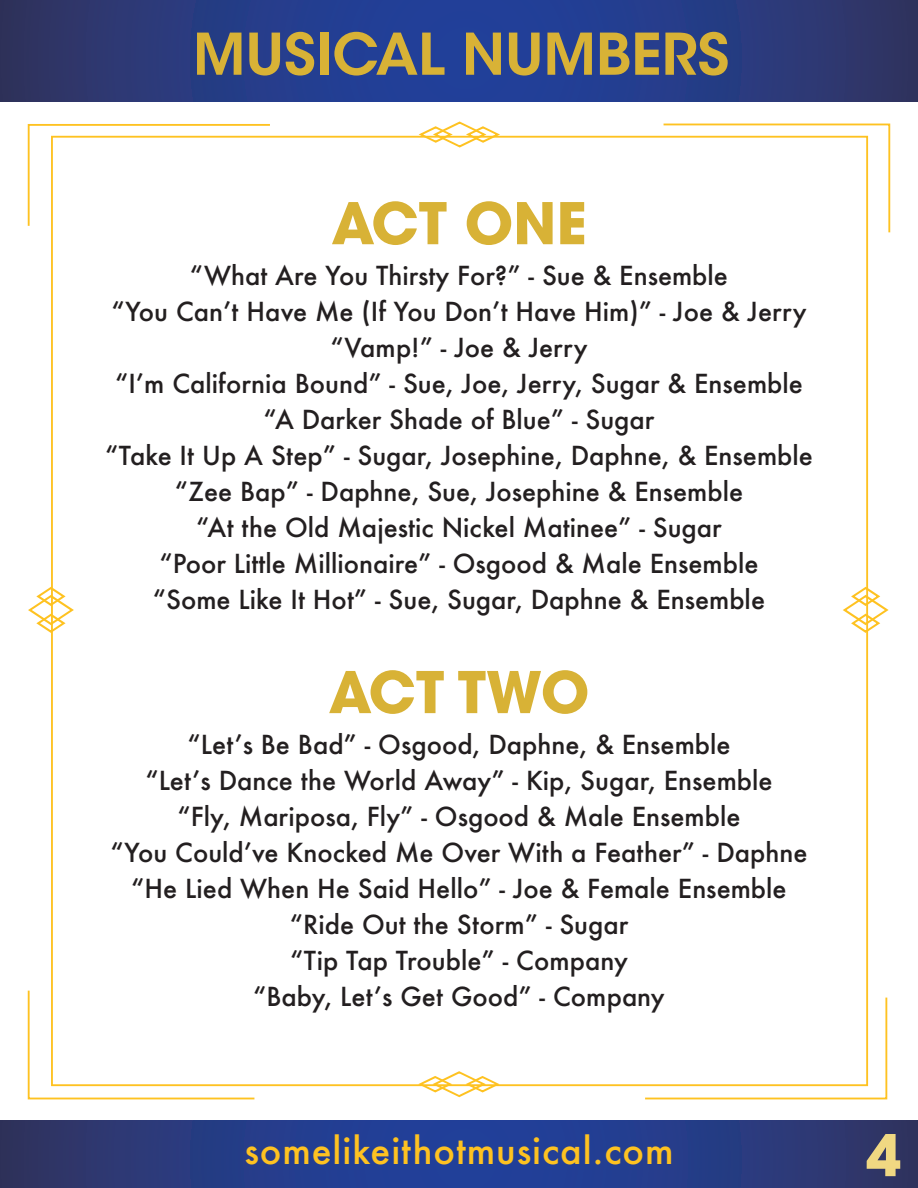
<style>
.page{position:relative;width:918px;height:1188px;background:#fff}
.page>*{position:absolute;margin:0;border:0;box-sizing:border-box;transform-origin:0 0}
.t1{font:600 57px "ITC Avant Garde Std";color:#d8b236}
.t2{font:700 57px "ITC Avant Garde Std";color:#d8b236}
.t3{font:700 57px "ITC Avant Garde Std";color:#f0d882}
.t4{font:500 36px "Futura";letter-spacing:.025em;color:#fec221}
.t5{font:500 25.5px "Futura";color:#231f20}
</style>
<div class="page">
<svg style="left:0;top:1120px;width:918px;height:68px;background:#273b82"></svg>
<svg style="left:0;top:0;width:918px;height:102px;background:#273b82"></svg>
<svg style="left:662px;top:123px;width:229px;height:111px"></svg>
<svg style="left:643px;top:996px;width:245px;height:104px"></svg>
<svg style="left:27px;top:989px;width:229px;height:111px"></svg>
<svg style="left:27px;top:124px;width:245px;height:104px"></svg>
<svg style="left:416px;top:1071px;width:86px;height:27px"></svg>
<svg style="left:416px;top:121px;width:86px;height:27px"></svg>
<svg style="left:28px;top:585px;width:46px;height:50px"></svg>
<svg style="left:843px;top:585px;width:46px;height:50px"></svg>
<p class="t1" style="left:193px;top:18px;width:538px">MUSICAL NUMBERS</p>
<p class="t2" style="left:331px;top:186px;width:257px">ACT ONE</p>
<p class="t5" style="left:190px;top:258px;width:540px">“What Are You Thirsty For?” - Sue &amp; Ensemble</p>
<p class="t5" style="left:111px;top:294px;width:697px">“You Can’t Have Me (If You Don’t Have Him)” - Joe &amp; Jerry</p>
<p class="t5" style="left:330px;top:330px;width:259px">“Vamp!” - Joe &amp; Jerry</p>
<p class="t5" style="left:115px;top:366px;width:689px">“I’m California Bound” - Sue, Joe, Jerry, Sugar &amp; Ensemble</p>
<p class="t5" style="left:264px;top:402px;width:392px">“A Darker Shade of Blue” - Sugar</p>
<p class="t5" style="left:105px;top:438px;width:709px">“Take It Up A Step” - Sugar, Josephine, Daphne, &amp; Ensemble</p>
<p class="t5" style="left:175px;top:474px;width:570px">“Zee Bap” - Daphne, Sue, Josephine &amp; Ensemble</p>
<p class="t5" style="left:196px;top:510px;width:527px">“At the Old Majestic Nickel Matinee” - Sugar</p>
<p class="t5" style="left:160px;top:546px;width:600px">“Poor Little Millionaire” - Osgood &amp; Male Ensemble</p>
<p class="t5" style="left:153px;top:582px;width:614px">“Some Like It Hot” - Sue, Sugar, Daphne &amp; Ensemble</p>
<p class="t2" style="left:329px;top:655px;width:262px">ACT TWO</p>
<p class="t5" style="left:188px;top:727px;width:545px">“Let’s Be Bad” - Osgood, Daphne, &amp; Ensemble</p>
<p class="t5" style="left:145px;top:763px;width:629px">“Let’s Dance the World Away” - Kip, Sugar, Ensemble</p>
<p class="t5" style="left:177px;top:799px;width:565px">“Fly, Mariposa, Fly” - Osgood &amp; Male Ensemble</p>
<p class="t5" style="left:110px;top:835px;width:699px">“You Could’ve Knocked Me Over With a Feather” - Daphne</p>
<p class="t5" style="left:131px;top:871px;width:657px">“He Lied When He Said Hello” - Joe &amp; Female Ensemble</p>
<p class="t5" style="left:290px;top:907px;width:340px">“Ride Out the Storm” - Sugar</p>
<p class="t5" style="left:290px;top:943px;width:339px">“Tip Tap Trouble” - Company</p>
<p class="t5" style="left:253px;top:979px;width:413px">“Baby, Let’s Get Good” - Company</p>
<p class="t4" style="left:244px;top:1126px;width:431px">somelikeithotmusical.com</p>
<p class="t3" style="left:866px;top:1118px;width:37px">4</p>
</div>
